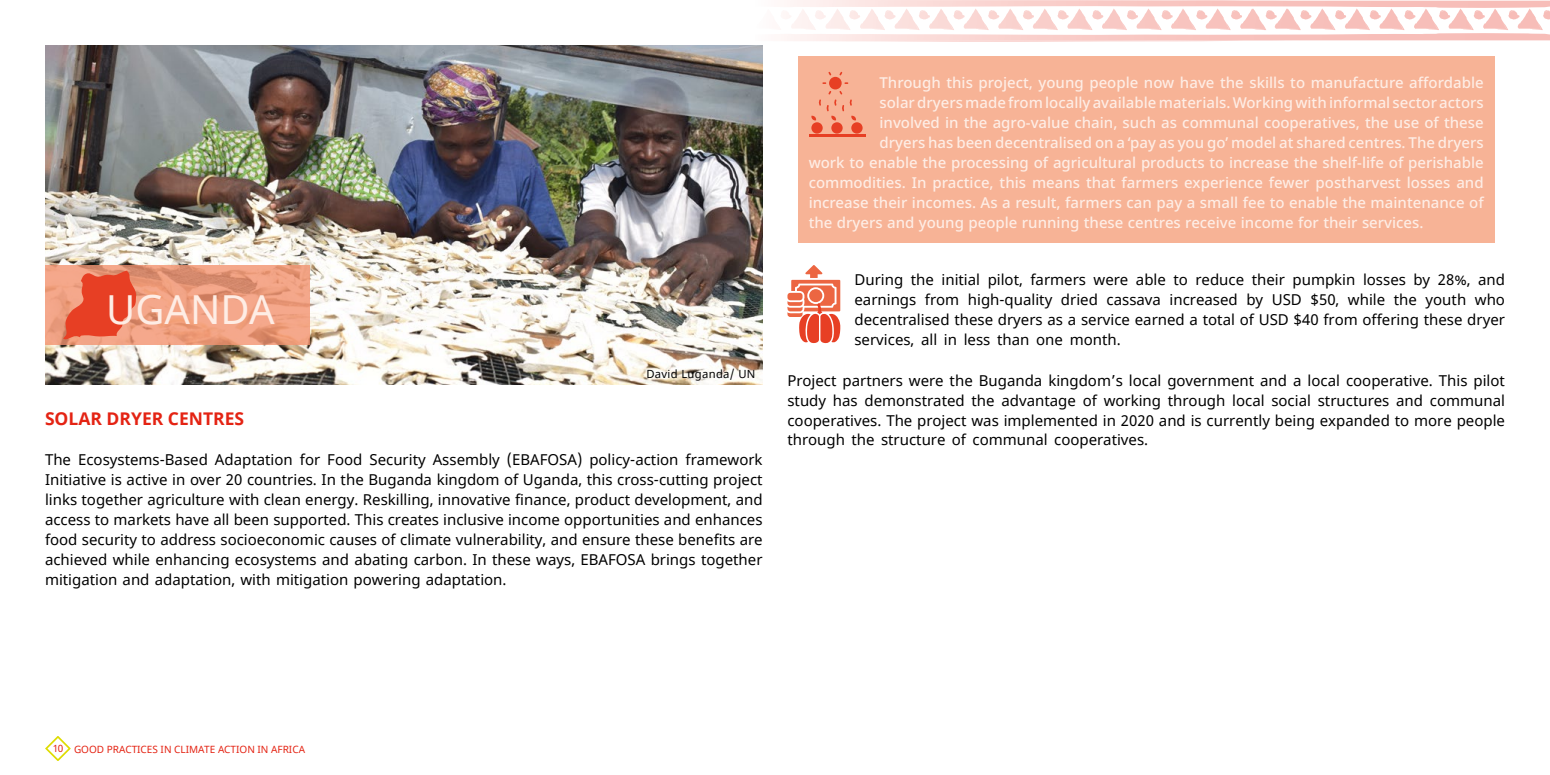
<style>
.page{position:relative;width:1550px;height:775px;background:#fff}
.page>*{position:absolute;margin:0;border:0;box-sizing:border-box;transform-origin:0 0}
.t1{font:40px "Noto Sans";color:#feede5}
.t2{font:700 17.5px "Noto Sans";color:#e42313}
.t3{font:15px/20px "Noto Sans";color:#000}
.t4{font:500 15px "Noto Sans";color:#feede5}
.t5{font:11.25px "Noto Sans";letter-spacing:.03em;color:#000}
.t6{font:10px "Noto Sans";color:#e42313}
</style>
<div class="page">
<svg style="left:45px;top:736px;width:26px;height:25px"></svg>
<svg style="left:787px;top:0;width:763px;height:42px"></svg>
<img style="left:45px;top:45px;width:718px;height:340px">
<svg style="left:45px;top:265px;width:265px;height:80px;background:#ec9d7f"></svg>
<svg style="left:63px;top:271px;width:74px;height:71px;background:#e96246"></svg>
<div style="left:798px;top:56px;width:696px;height:186px;background:#f7b396"></div>
<hr style="left:809px;top:134px;width:56px;height:3px;background:#e73f24">
<svg style="left:811px;top:72px;width:52px;height:62px"></svg>
<svg style="left:787px;top:265px;width:53px;height:79px"></svg>
<h1 class="t1" style="left:106px;top:282px;width:170px">UGANDA</h1>
<p class="t2" style="left:45px;top:406px;width:201px">SOLAR DRYER CENTRES</p>
<p class="t5" style="left:646px;top:366px;width:111px">David Luganda/ UN</p>
<p class="t3" style="left:507px;top:450px;width:77px">(EBAFOSA)</p>
<p class="t3" style="left:300px;top:450px;width:22px">for</p>
<p class="t3" style="left:686px;top:450px;width:79px">framework</p>
<p class="t3" style="left:45px;top:450px;width:719px">The<br>Initiative is active in over 20 countries. In the Buganda kingdom of Uganda, this cross-cutting project links together agriculture with clean energy. Reskilling, innovative finance, product development, and access to markets have all been supported. This creates inclusive income opportunities and enhances food security to address socioeconomic causes of climate vulnerability, and ensure these benefits are achieved while enhancing ecosystems and abating carbon. In these ways, EBAFOSA brings together mitigation and adaptation, with mitigation powering adaptation.</p>
<p class="t3" style="left:78px;top:450px;width:131px">Ecosystems-Based</p>
<p class="t3" style="left:215px;top:450px;width:79px">Adaptation</p>
<p class="t3" style="left:327px;top:450px;width:37px">Food</p>
<p class="t3" style="left:433px;top:450px;width:69px">Assembly</p>
<p class="t3" style="left:589px;top:450px;width:91px">policy-action</p>
<p class="t3" style="left:369px;top:450px;width:58px">Security</p>
<p class="t4" style="left:880px;top:72px;width:606px">Through this project, young people now have the skills to manufacture affordable</p>
<p class="t4" style="left:880px;top:92px;width:606px">solardryersmadefromlocallyavailablematerials.Workingwithinformalsectoractors</p>
<p class="t4" style="left:880px;top:112px;width:606px">involved in the agro-value chain, such as communal cooperatives, the use of these</p>
<p class="t4" style="left:880px;top:132px;width:606px">dryers has been decentralised on a ‘pay as you go’ model at shared centres. The dryers</p>
<p class="t4" style="left:809px;top:152px;width:677px">work to enable the processing of agricultural products to increase the shelf-life of perishable</p>
<p class="t4" style="left:809px;top:172px;width:677px">commodities. In practice, this means that farmers experience fewer postharvest losses and</p>
<p class="t4" style="left:809px;top:192px;width:677px">increase their incomes. As a result, farmers can pay a small fee to enable the maintenance of</p>
<p class="t4" style="left:809px;top:212px;width:616px">the dryers and young people running these centres receive income for their services.</p>
<p class="t3" style="left:854px;top:270px;width:50px">During</p>
<p class="t3" style="left:911px;top:270px;width:25px">the</p>
<p class="t3" style="left:942px;top:270px;width:40px">initial</p>
<p class="t3" style="left:988px;top:270px;width:37px">pilot,</p>
<p class="t3" style="left:1030px;top:270px;width:57px">farmers</p>
<p class="t3" style="left:1094px;top:270px;width:36px">were</p>
<p class="t3" style="left:1136px;top:270px;width:31px">able</p>
<p class="t3" style="left:1174px;top:270px;width:16px">to</p>
<p class="t3" style="left:1196px;top:270px;width:50px">reduce</p>
<p class="t3" style="left:1252px;top:270px;width:35px">their</p>
<p class="t3" style="left:1293px;top:270px;width:64px">pumpkin</p>
<p class="t3" style="left:1363px;top:270px;width:44px">losses</p>
<p class="t3" style="left:1414px;top:270px;width:18px">by</p>
<p class="t3" style="left:1438px;top:270px;width:34px">28%,</p>
<p class="t3" style="left:1478px;top:270px;width:28px">and</p>
<p class="t3" style="left:925px;top:290px;width:36px">from</p>
<p class="t3" style="left:968px;top:290px;width:86px">high-quality</p>
<p class="t3" style="left:1061px;top:290px;width:38px">dried</p>
<p class="t3" style="left:1170px;top:290px;width:70px">increased</p>
<p class="t3" style="left:1246px;top:290px;width:18px">by</p>
<p class="t3" style="left:1348px;top:290px;width:39px">while</p>
<p class="t3" style="left:1394px;top:290px;width:25px">the</p>
<p class="t3" style="left:1426px;top:290px;width:42px">youth</p>
<p class="t3" style="left:1475px;top:290px;width:32px">who</p>
<p class="t3" style="left:1310px;top:290px;width:30px">$50,</p>
<p class="t3" style="left:854px;top:290px;width:652px">earnings<br>decentralised these dryers as a service earned a total of USD $40 from offering these dryer services, all in less than one month.</p>
<p class="t3" style="left:787px;top:371px;width:719px;text-align:right">Project partners were the Buganda kingdom s’ local government and a local cooperative. This pilot communal</p>
<p class="t3" style="left:1272px;top:290px;width:32px">USD</p>
<p class="t3" style="left:1107px;top:290px;width:56px">cassava</p>
<p class="t3" style="left:1083px;top:391px;width:16px">of</p>
<p class="t3" style="left:787px;top:391px;width:719px">study<br>cooperatives. The project was implemented in 2020 and is currently being expanded to more people through the structure of communal cooperatives.</p>
<p class="t3" style="left:833px;top:391px;width:26px">has</p>
<p class="t3" style="left:865px;top:391px;width:102px">demonstrated</p>
<p class="t3" style="left:972px;top:391px;width:25px">the</p>
<p class="t3" style="left:1001px;top:391px;width:76px">advantage</p>
<p class="t3" style="left:1104px;top:391px;width:59px">working</p>
<p class="t3" style="left:1168px;top:391px;width:59px">through</p>
<p class="t3" style="left:1232px;top:391px;width:34px">local</p>
<p class="t3" style="left:1271px;top:391px;width:41px">social</p>
<p class="t3" style="left:1396px;top:391px;width:28px">and</p>
<p class="t3" style="left:1318px;top:391px;width:73px">structures</p>
<p class="t6" style="left:53px;top:741px;width:12px">10</p>
<p class="t6" style="left:74px;top:743px;width:233px">GOOD PRACTICES IN CLIMATE ACTION IN AFRICA</p>
</div>
